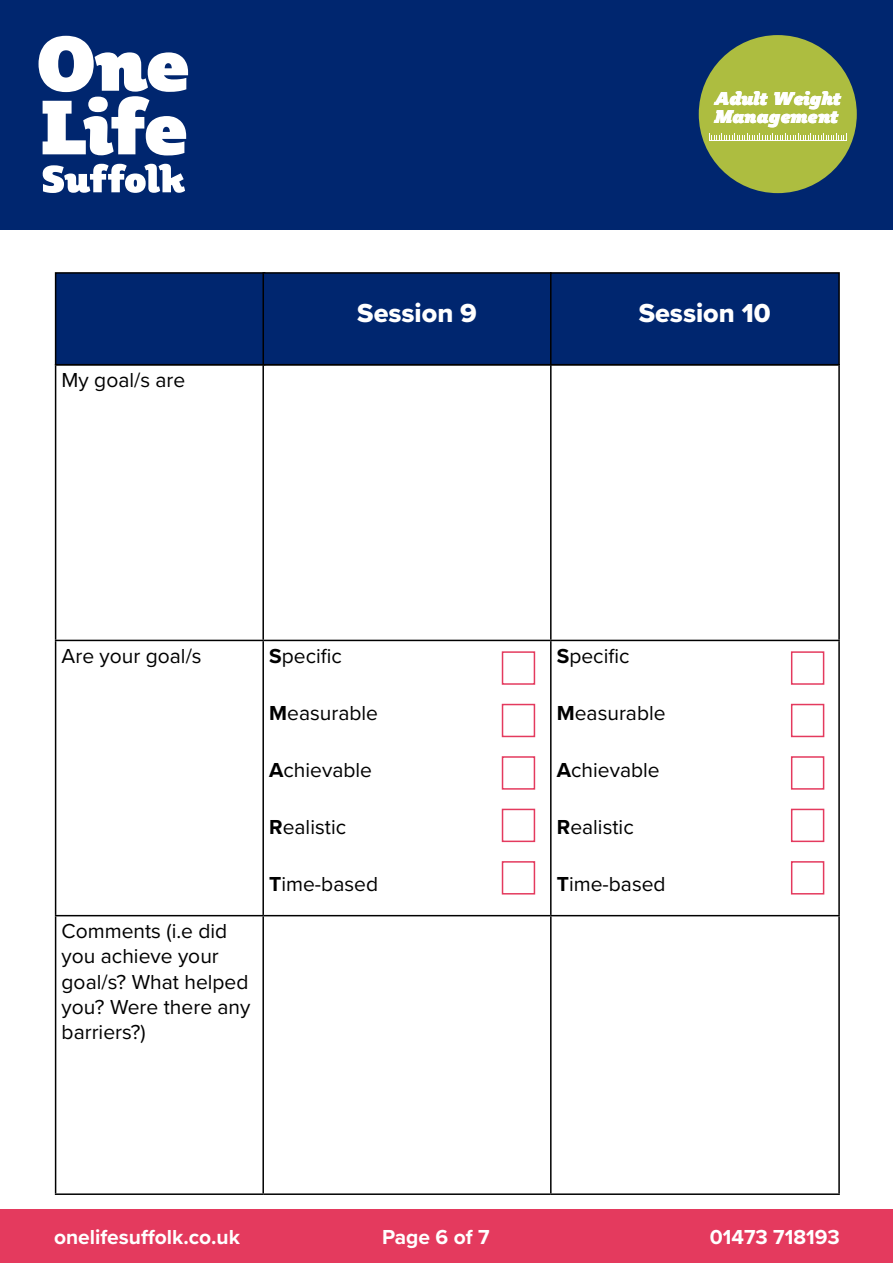
<style>
.page{position:relative;width:893px;height:1263px;background:#fff}
.page>*{position:absolute;margin:0;border:0;box-sizing:border-box;transform-origin:0 0}
.t1{font:27px "Proxima Nova Extrabld";color:#fff}
.t2{font:21px/25.2px "Proxima Nova";color:#000}
.t3{font:700 21px "Proxima Nova";color:#fff}
.t4{font:italic 18.3px/18.1px "Plume Ad";color:#fff}
.s1{font-weight:700}
</style>
<div class="page">
<div style="left:0;top:0;width:893px;height:230px;background:#00266f"></div>
<div style="left:0;top:1210px;width:893px;height:53px;background:#e43a5e"></div>
<div style="left:56px;top:273px;width:209px;height:92px;background:#00266f"></div>
<div style="left:55px;top:272px;width:210px;height:93px;border:2px solid #000"></div>
<div style="left:263px;top:273px;width:288px;height:92px;background:#00266f"></div>
<div style="left:262px;top:272px;width:289px;height:93px;border:2px solid #000"></div>
<hr style="left:55px;top:364px;width:208px;height:1px;background:#000">
<hr style="left:55px;top:365px;width:1px;height:275px;background:#000">
<hr style="left:263px;top:364px;width:288px;height:1px;background:#000">
<hr style="left:262px;top:365px;width:2px;height:275px;background:#000">
<hr style="left:550px;top:365px;width:2px;height:275px;background:#000">
<hr style="left:838px;top:365px;width:2px;height:275px;background:#000">
<hr style="left:55px;top:640px;width:208px;height:1px;background:#000">
<hr style="left:55px;top:641px;width:1px;height:274px;background:#000">
<hr style="left:263px;top:640px;width:288px;height:1px;background:#000">
<hr style="left:262px;top:641px;width:2px;height:274px;background:#000">
<hr style="left:551px;top:640px;width:289px;height:1px;background:#000">
<hr style="left:550px;top:641px;width:2px;height:274px;background:#000">
<hr style="left:838px;top:641px;width:2px;height:274px;background:#000">
<hr style="left:55px;top:915px;width:208px;height:1px;background:#000">
<hr style="left:55px;top:916px;width:1px;height:277px;background:#000">
<hr style="left:263px;top:915px;width:288px;height:1px;background:#000">
<hr style="left:262px;top:916px;width:2px;height:277px;background:#000">
<hr style="left:551px;top:915px;width:289px;height:1px;background:#000">
<hr style="left:550px;top:916px;width:2px;height:277px;background:#000">
<hr style="left:838px;top:916px;width:2px;height:277px;background:#000">
<hr style="left:55px;top:1193px;width:208px;height:2px;background:#000">
<hr style="left:263px;top:1193px;width:288px;height:2px;background:#000">
<hr style="left:551px;top:1193px;width:289px;height:2px;background:#000">
<div style="left:551px;top:273px;width:288px;height:92px;background:#00266f"></div>
<div style="left:550px;top:272px;width:290px;height:93px;border:2px solid #000"></div>
<div style="left:502px;top:651px;width:33px;height:34px;border:2px solid #e43a5e"></div>
<div style="left:502px;top:704px;width:33px;height:33px;border:2px solid #e43a5e"></div>
<div style="left:502px;top:756px;width:33px;height:34px;border:2px solid #e43a5e"></div>
<div style="left:502px;top:809px;width:33px;height:33px;border:2px solid #e43a5e"></div>
<div style="left:502px;top:861px;width:33px;height:33px;border:2px solid #e43a5e"></div>
<div style="left:791px;top:651px;width:33px;height:34px;border:2px solid #e43a5e"></div>
<div style="left:791px;top:704px;width:33px;height:33px;border:2px solid #e43a5e"></div>
<div style="left:791px;top:756px;width:33px;height:34px;border:2px solid #e43a5e"></div>
<div style="left:791px;top:809px;width:33px;height:33px;border:2px solid #e43a5e"></div>
<div style="left:791px;top:861px;width:33px;height:33px;border:2px solid #e43a5e"></div>
<svg style="left:43px;top:164px;width:142px;height:29px"></svg>
<svg style="left:39px;top:36px;width:149px;height:119px"></svg>
<div style="left:699px;top:35px;width:158px;height:158px;background:#adbd40;border-radius:50%"></div>
<svg style="left:709px;top:133px;width:138px;height:8px"></svg>
<hr style="left:709px;top:141px;width:137px;height:1px;background:#fff">
<p class="t2" style="left:62px;top:367px;width:125px">My goal/s are</p>
<p class="t1" style="left:357px;top:293px;width:121px">Session 9</p>
<p class="t4" style="left:714px;top:89px;width:129px">Adult Weight<br>Management</p>
<p class="t1" style="left:639px;top:293px;width:133px">Session 10</p>
<p class="t2" style="left:62px;top:642px;width:142px">Are your goal/s</p>
<p class="t2" style="left:269px;top:642px;width:74px"><span class="s1">S</span>pecific</p>
<p class="t2" style="left:269px;top:699px;width:110px"><span class="s1">M</span>easurable</p>
<p class="t2" style="left:557px;top:642px;width:74px"><span class="s1">S</span>pecific</p>
<p class="t2" style="left:557px;top:699px;width:110px"><span class="s1">M</span>easurable</p>
<p class="t2" style="left:269px;top:756px;width:104px"><span class="s1">A</span>chievable</p>
<p class="t2" style="left:557px;top:756px;width:104px"><span class="s1">A</span>chievable</p>
<p class="t2" style="left:269px;top:813px;width:78px"><span class="s1">R</span>ealistic</p>
<p class="t2" style="left:557px;top:813px;width:78px"><span class="s1">R</span>ealistic</p>
<p class="t2" style="left:269px;top:870px;width:110px"><span class="s1">T</span>ime-based</p>
<p class="t2" style="left:557px;top:870px;width:110px"><span class="s1">T</span>ime-based</p>
<p class="t2" style="left:62px;top:918px;width:190px">Comments (i.e did you achieve your goal/s? What helped you? Were there any barriers?)</p>
<p class="t3" style="left:54px;top:1221px;width:187px">onelifesuffolk.co.uk</p>
<p class="t3" style="left:382px;top:1221px;width:109px">Page 6 of 7</p>
<p class="t3" style="left:710px;top:1221px;width:131px">01473 718193</p>
</div>
